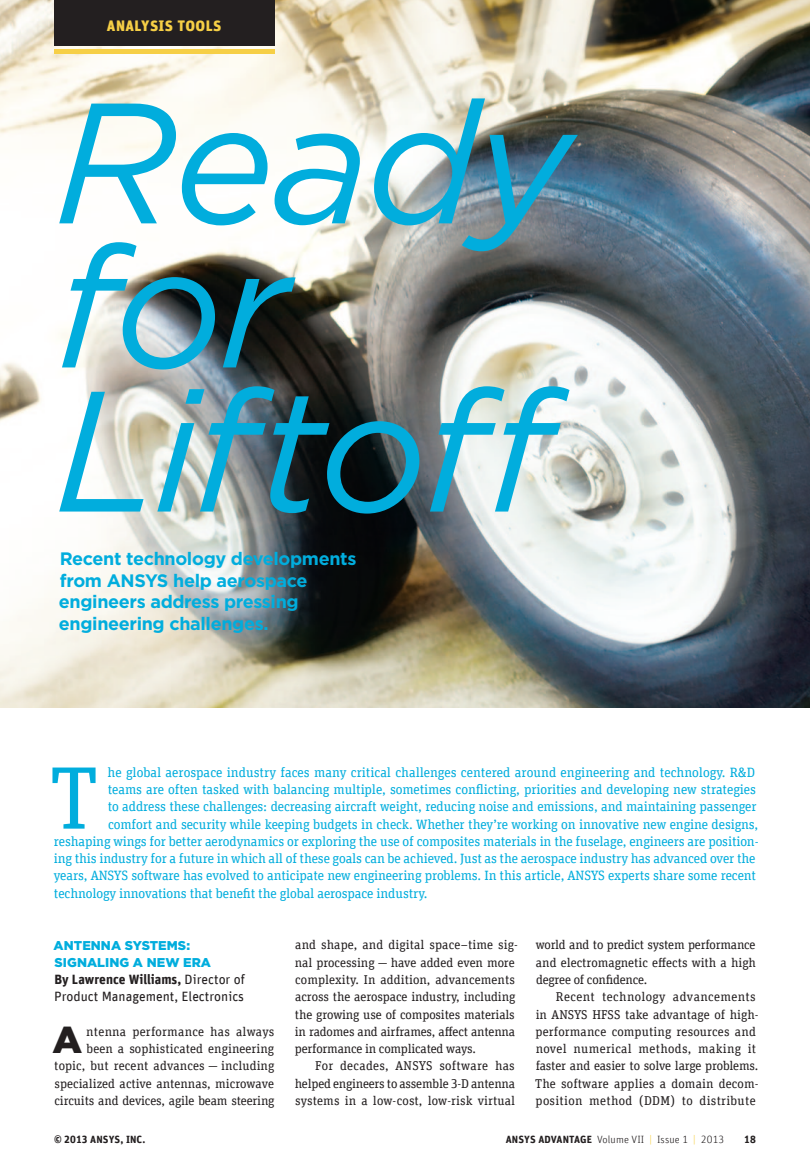
<style>
.page{position:relative;width:810px;height:1170px;background:#fff}
.page>*{position:absolute;margin:0;border:0;box-sizing:border-box;transform-origin:0 0}
.t1{font:italic 171px/144px "Gotham";letter-spacing:-.02em;color:#01addd}
.t2{font:88.65px "Unit Slab Offc Pro";color:#01addd}
.t3{font:900 37.35px "Gotham";color:#231f20}
.t4{font:700 18px/21.6px "Gotham";letter-spacing:-.02em;color:#01addd}
.t5{font:900 15px "Unit Offc Pro";letter-spacing:.03em;color:#f6cf46}
.t6{font:13.5px "Unit Slab Offc Pro";letter-spacing:-.01em;color:#01addd}
.t7{font:13.5px/17.2px "Unit Offc Pro";color:#231f20}
.t8{font:12.75px/17.2px "Unit Slab Offc Pro";color:#231f20}
.t9{font:900 12.75px/17.2px "Gotham";letter-spacing:.005em;color:#01addd}
.t10{font:300 10.5px "Unit Offc Pro";letter-spacing:.01em;color:#231f20}
.t11{font:700 10.5px "Unit Offc Pro";letter-spacing:.01em;color:#231f20}
.s1{font-weight:700}
.s2{color:#f6cf46}
</style>
<div class="page">
<img style="left:0;top:0;width:810px;height:707px">
<hr style="left:54px;top:50px;width:220px;height:4px;background:#f6cf46">
<div style="left:54px;top:0;width:220px;height:45px;background:#231f20"></div>
<p class="t5" style="left:107px;top:14px;width:116px">ANALYSIS TOOLS</p>
<h1 class="t1" style="left:54px;top:87px;width:520px">Ready for<br>Liftoff</h1>
<h3 class="t4" style="left:59px;top:547px;width:299px">Recent technology developments from ANSYS help aerospace engineers address pressing engineering challenges.</h3>
<h2 class="t2" style="left:50px;top:738px;width:50px">T</h2>
<p class="t6" style="left:108px;top:762px;width:649px">he global aerospace industry faces many critical challenges centered around engineering and technology. R&amp;D</p>
<p class="t6" style="left:108px;top:780px;width:650px">teams are often tasked with balancing multiple, sometimes conflicting, priorities and developing new strategies</p>
<p class="t6" style="left:108px;top:797px;width:650px">to address these challenges: decreasing aircraft weight, reducing noise and emissions, and maintaining passenger</p>
<p class="t6" style="left:108px;top:814px;width:652px">comfort and security while keeping budgets in check. Whether they’re working on innovative new engine designs,</p>
<p class="t6" style="left:54px;top:832px;width:706px">reshaping wings for better aerodynamics or exploring the use of composites materials in the fuselage, engineers are position-</p>
<p class="t6" style="left:54px;top:849px;width:703px">ing this industry for a future in which all of these goals can be achieved. Just as the aerospace industry has advanced over the</p>
<p class="t6" style="left:54px;top:866px;width:704px">years, ANSYS software has evolved to anticipate new engineering problems. In this article, ANSYS experts share some recent</p>
<p class="t6" style="left:54px;top:883px;width:375px">technology innovations that benefit the global aerospace industry.</p>
<p class="t9" style="left:54px;top:936px;width:159px">ANTENNA SYSTEMS:<br>SIGNALING A NEW ERA</p>
<p class="t7" style="left:54px;top:969px;width:192px"><span class="s1">By Lawrence Williams,</span> Director of<br>Product Management, Electronics</p>
<h3 class="t3" style="left:53px;top:1013px;width:31px">A</h3>
<p class="t8" style="left:54px;top:1022px;width:222px;text-align:right">ntenna performance has always<br>been a sophisticated engineering topic, but recent advances — including specialized active antennas, microwave circuits and devices, agile beam steering</p>
<p class="t8" style="left:295px;top:935px;width:224px">and shape, and digital space–time sig&shy;nal processing — have added even more complexity. In addition, advancements across the aerospace industry, including the growing use of composites materials in radomes and airframes, affect antenna performance in complicated ways.</p>
<p class="t8" style="left:295px;top:1056px;width:222px;text-align:justify;text-indent:20px">For decades, ANSYS software has helped engineers to assemble 3-D antenna systems in a low-cost, low-risk virtual</p>
<p class="t8" style="left:536px;top:935px;width:222px;text-align:justify">world and to predict system performance and electromagnetic effects with a high degree of confidence.</p>
<p class="t8" style="left:535px;top:987px;width:225px;text-indent:21px">Recent technology advancements in ANSYS HFSS take advantage of high&shy;performance computing resources and novel numerical methods, making it faster and easier to solve large problems.<br>The software applies a domain decom&shy;position method (DDM) to distribute</p>
<p class="t11" style="left:54px;top:1131px;width:93px">© 2013 ANSYS, INC.</p>
<p class="t10" style="left:506px;top:1132px;width:220px"><span class="s1">ANSYS ADVANTAGE</span> Volume VII <span class="s2">|</span> Issue 1 <span class="s2">|</span> 2013</p>
<p class="t11" style="left:744px;top:1131px;width:13px">18</p>
</div>
